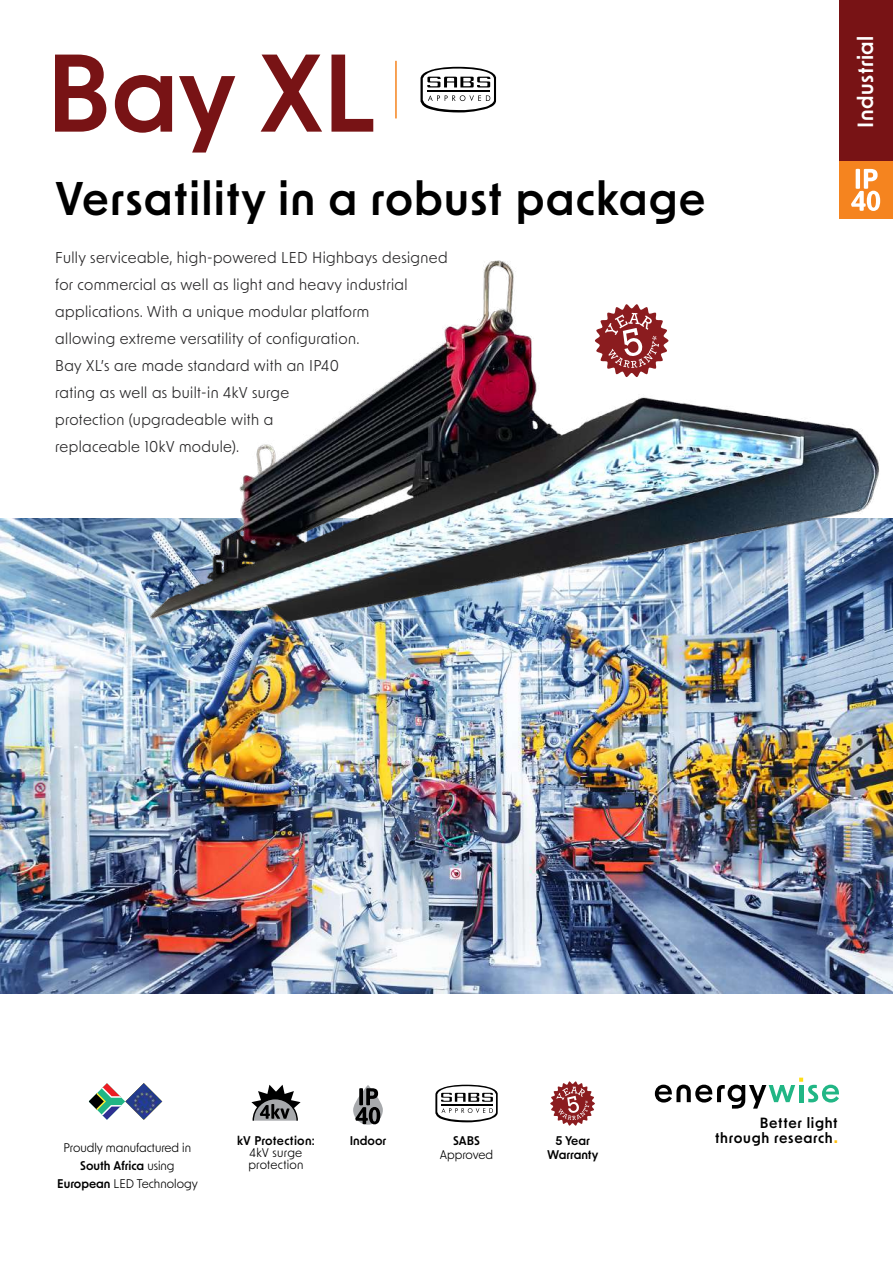
<style>
.page{position:relative;width:893px;height:1263px;background:#fff}
.page>*{position:absolute;margin:0;border:0;box-sizing:border-box;transform-origin:0 0}
.t1{font:600 105px "New Order";color:#781315}
.t2{font:600 45px "New Order";letter-spacing:.025em;color:#000}
.t3{font:600 21px "New Order";letter-spacing:.025em;color:#fff}
.t4{font:15px/27px "New Order";letter-spacing:.025em;color:#292829}
.t5{font:600 14.1px/15.3px "New Order";letter-spacing:.05em;color:#000;text-align:right}
.t6{font:12px/18px "New Order";color:#000;text-align:center}
.t7{font:600 12px/13.5px "New Order";color:#000;text-align:center}
.t8{font:12px/12px "New Order";letter-spacing:.025em;color:#000}
.t9{font:600 12px "New Order";letter-spacing:.02em;color:#000}
.s1{font-weight:600}
.s2{font-size:19.95px;color:#febe10}
</style>
<div class="page">
<div style="left:839px;top:0;width:54px;height:162px;background:#781315"></div>
<img style="left:0;top:519px;width:893px;height:475px">
<svg style="left:353px;top:1085px;width:30px;height:40px"></svg>
<svg style="left:355px;top:1088px;width:25px;height:36px"></svg>
<img style="left:124px;top:260px;width:767px;height:380px">
<svg style="left:251px;top:1084px;width:50px;height:37px"></svg>
<div style="left:839px;top:162px;width:54px;height:57px;background:#f5841f"></div>
<svg style="left:851px;top:169px;width:29px;height:42px"></svg>
<svg style="left:435px;top:1084px;width:63px;height:38px"></svg>
<svg style="left:655px;top:1077px;width:184px;height:31px"></svg>
<svg style="left:550px;top:1081px;width:45px;height:45px"></svg>
<svg style="left:89px;top:1083px;width:36px;height:37px"></svg>
<img style="left:125px;top:1083px;width:37px;height:37px">
<svg style="left:595px;top:304px;width:73px;height:73px"></svg>
<svg style="left:420px;top:67px;width:77px;height:46px"></svg>
<hr style="left:395px;top:61px;width:2px;height:57px;background:#f5841f">
<h1 class="t1" style="left:46px;top:25px;width:330px">Bay XL</h1>
<h2 class="t2" style="left:55px;top:169px;width:652px">Versatility in a robust package</h2>
<p class="t4" style="left:55px;top:243px;width:394px">Fully serviceable, high-powered LED Highbays designed for commercial as well as light and heavy industrial applications. With a unique modular platform<br>allowing extreme versatility of configuration.<br>Bay XL’s are made standard with an IP40<br>rating as well as built-in 4kV surge<br>protection (upgradeable with a<br>replaceable 10kV module).</p>
<h3 class="t3" style="left:852px;top:128px;width:94px;rotate:-90deg">Industrial</h3>
<p class="t6" style="left:57px;top:1138px;width:142px">Proudly manufactured in<br><span class="s1">South Africa</span> using<br><span class="s1">European</span> LED Technology</p>
<p class="t9" style="left:237px;top:1133px;width:79px">kV Protection:</p>
<p class="t8" style="left:248px;top:1146px;width:57px">4kV surge protection</p>
<p class="t7" style="left:350px;top:1133px;width:38px">Indoor</p>
<p class="t7" style="left:453px;top:1133px;width:28px">SABS</p>
<p class="t6" style="left:440px;top:1145px;width:55px">Approved</p>
<p class="t7" style="left:547px;top:1133px;width:53px">5 Year<br>Warranty</p>
<p class="t5" style="left:715px;top:1114px;width:125px">Better light through research<span class="s2">.</span></p>
</div>
